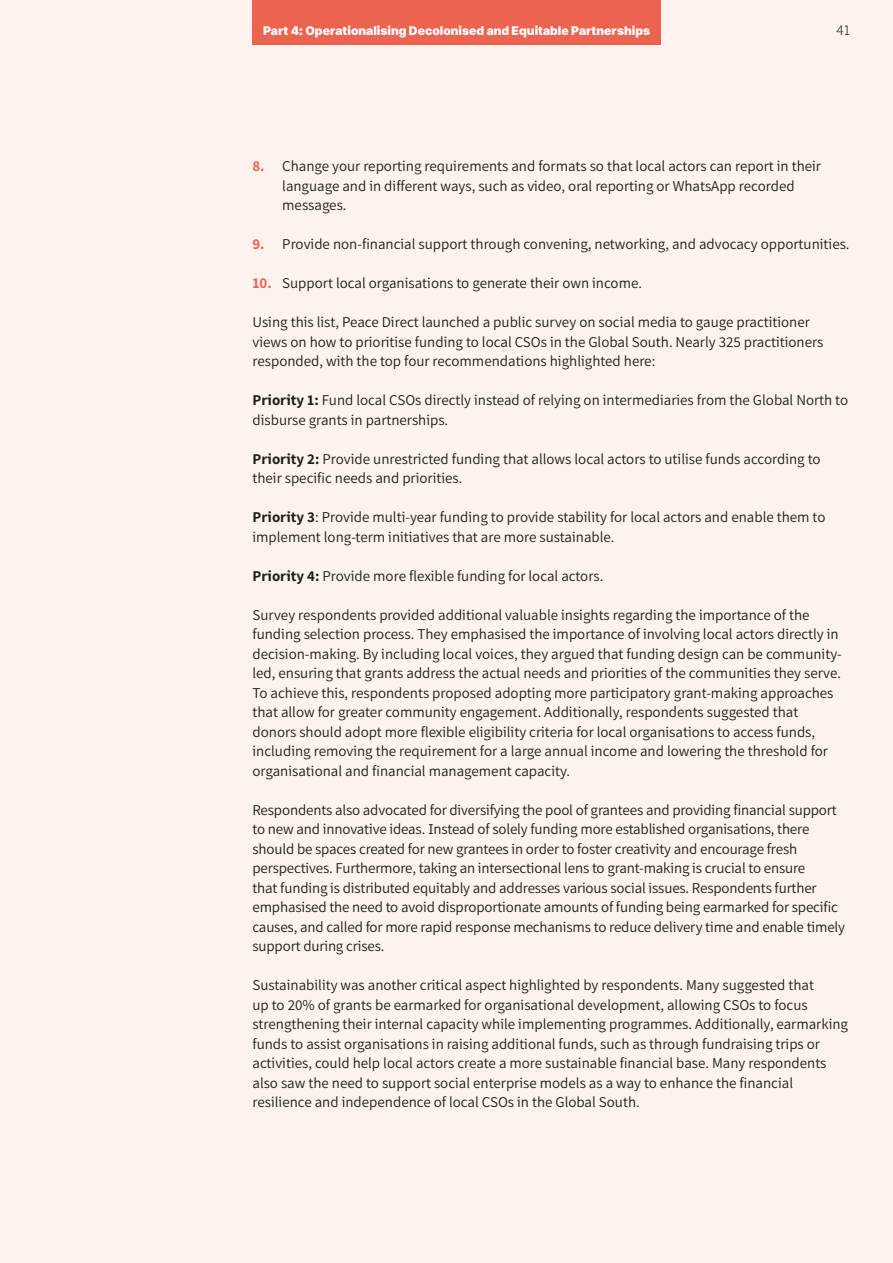
<style>
.page{position:relative;width:893px;height:1263px;background:#fef2ee}
.page>*{position:absolute;margin:0;border:0;box-sizing:border-box;transform-origin:0 0}
.Body_Text{font:15px/19.5px "Famba";color:#1d1d1b}
.t1{font:300 15px "Famba";color:#1d1d1b}
.t2{font:12px "Paste";color:#fff}
.s1{font-weight:700;color:#ec6350}
.s2{font-weight:700}
</style>
<div class="page">
<div style="left:252px;top:0;width:409px;height:45px;background:#ec6350"></div>
<p class="t2" style="left:263px;top:23px;width:389px">Part 4: Operationalising Decolonised and Equitable Partnerships</p>
<p class="t1" style="left:837px;top:20px;width:15px">41</p>
<p class="Body_Text" style="left:282px;top:155px;width:540px;text-indent:-30px"><span class="s1">8.</span> Change your reporting requirements and formats so that local actors can report in their language and in different ways, such as video, oral reporting or WhatsApp recorded messages.</p>
<p class="Body_Text" style="left:252px;top:233px;width:599px"><span class="s1">9.</span> Provide non-financial support through convening, networking, and advocacy opportunities.</p>
<p class="Body_Text" style="left:252px;top:272px;width:391px"><span class="s1">10.</span> Support local organisations to generate their own income.</p>
<p class="Body_Text" style="left:252px;top:311px;width:572px">Using this list, Peace Direct launched a public survey on social media to gauge practitioner views on how to prioritise funding to local CSOs in the Global South. Nearly 325 practitioners responded, with the top four recommendations highlighted here:</p>
<p class="Body_Text" style="left:252px;top:389px;width:597px"><span class="s2">Priority 1:</span> Fund local CSOs directly instead of relying on intermediaries from the Global North to disburse grants in partnerships.</p>
<p class="Body_Text" style="left:252px;top:448px;width:570px"><span class="s2">Priority 2:</span> Provide unrestricted funding that allows local actors to utilise funds according to their specific needs and priorities.</p>
<p class="Body_Text" style="left:252px;top:506px;width:574px"><span class="s2">Priority 3</span>: Provide multi-year funding to provide stability for local actors and enable them to implement long-term initiatives that are more sustainable.</p>
<p class="Body_Text" style="left:252px;top:565px;width:352px"><span class="s2">Priority 4:</span> Provide more flexible funding for local actors.</p>
<p class="Body_Text" style="left:252px;top:604px;width:591px">Survey respondents provided additional valuable insights regarding the importance of the funding selection process. They emphasised the importance of involving local actors directly in decision-making. By including local voices, they argued that funding design can be community&shy;led, ensuring that grants address the actual needs and priorities of the communities they serve.<br>To achieve this, respondents proposed adopting more participatory grant-making approaches that allow for greater community engagement. Additionally, respondents suggested that donors should adopt more flexible eligibility criteria for local organisations to access funds, including removing the requirement for a large annual income and lowering the threshold for organisational and financial management capacity.</p>
<p class="Body_Text" style="left:252px;top:799px;width:594px">Respondents also advocated for diversifying the pool of grantees and providing financial support to new and innovative ideas. Instead of solely funding more established organisations, there should be spaces created for new grantees in order to foster creativity and encourage fresh perspectives. Furthermore, taking an intersectional lens to grant-making is crucial to ensure<br>that funding is distributed equitably and addresses various social issues. Respondents further emphasised the need to avoid disproportionate amounts of funding being earmarked for specific causes, and called for more rapid response mechanisms to reduce delivery time and enable timely support during crises.</p>
<p class="Body_Text" style="left:252px;top:974px;width:597px">Sustainability was another critical aspect highlighted by respondents. Many suggested that<br>up to 20% of grants be earmarked for organisational development, allowing CSOs to focus strengthening their internal capacity while implementing programmes. Additionally, earmarking funds to assist organisations in raising additional funds, such as through fundraising trips or activities, could help local actors create a more sustainable financial base. Many respondents also saw the need to support social enterprise models as a way to enhance the financial resilience and independence of local CSOs in the Global South.</p>
</div>
